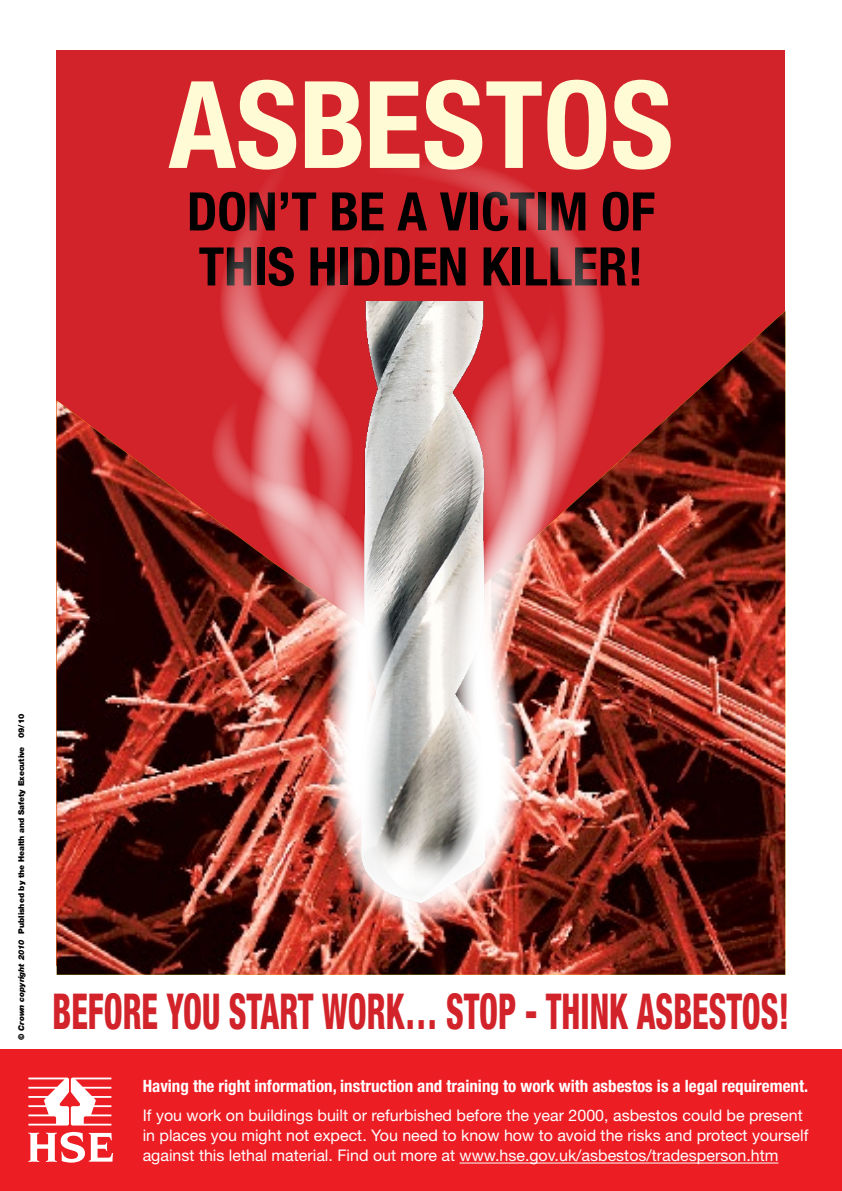
<style>
.page{position:relative;width:842px;height:1191px;background:#fff}
.page>*{position:absolute;margin:0;border:0;box-sizing:border-box;transform-origin:0 0}
.t1{font:700 condensed 121.2px "Helvetica Neue";color:#fffcd5}
.t2{font:700 condensed 53.2px/55px "Helvetica Neue";color:#000}
.t3{font:800 condensed 49.5px "Helvetica Neue";color:#d2232a;scale:.67 1}
.t4{font:700 condensed 17px "Helvetica Neue";color:#fff}
.t5{font:16px/20px "Helvetica Neue";color:#fff}
.t6{font:900 8px "Helvetica Neue";letter-spacing:-.01em;color:#000}
.s1{font-style:italic}
</style>
<div class="page">
<div style="left:0;top:1049px;width:842px;height:142px;background:#ed1d24"></div>
<svg style="left:28px;top:1077px;width:83px;height:48px"></svg>
<svg style="left:28px;top:1131px;width:85px;height:31px"></svg>
<div style="left:57px;top:50px;width:728px;height:916px;background:#d2232a"></div>
<img style="left:57px;top:311px;width:728px;height:663px">
<img style="left:211px;top:311px;width:431px;height:629px">
<svg style="left:219px;top:178px;width:122px;height:217px"></svg>
<img style="left:210px;top:395px;width:209px;height:513px">
<img style="left:419px;top:762px;width:138px;height:143px">
<img style="left:341px;top:163px;width:265px;height:599px">
<img style="left:333px;top:788px;width:176px;height:165px">
<svg style="left:467px;top:295px;width:95px;height:329px"></svg>
<hr style="left:460px;top:1162px;width:318px;height:1px;background:#fff">
<h1 class="t1" style="left:169px;top:51px;width:506px">ASBESTOS</h1>
<h2 class="t2" style="left:187px;top:183px;width:470px">DON’T BE A VICTIM OF<br>THIS HIDDEN KILLER!</h2>
<p class="t6" style="left:17px;top:1040px;width:328px;rotate:-90deg">© <span class="s1">Crown copyright 2010</span> Published by the Health and Safety Executive 09/10</p>
<h3 class="t3" style="left:52px;top:981px;width:1101px">BEFORE YOU START WORK… STOP - THINK ASBESTOS!</h3>
<p class="t4" style="left:143px;top:1075px;width:667px">Having the right information, instruction and training to work with asbestos is a legal requirement.</p>
<p class="t5" style="left:143px;top:1105px;width:667px">If you work on buildings built or refurbished before the year 2000, asbestos could be present in places you might not expect. You need to know how to avoid the risks and protect yourself against this lethal material. Find out more at www.hse.gov.uk/asbestos/tradesperson.htm</p>
</div>
